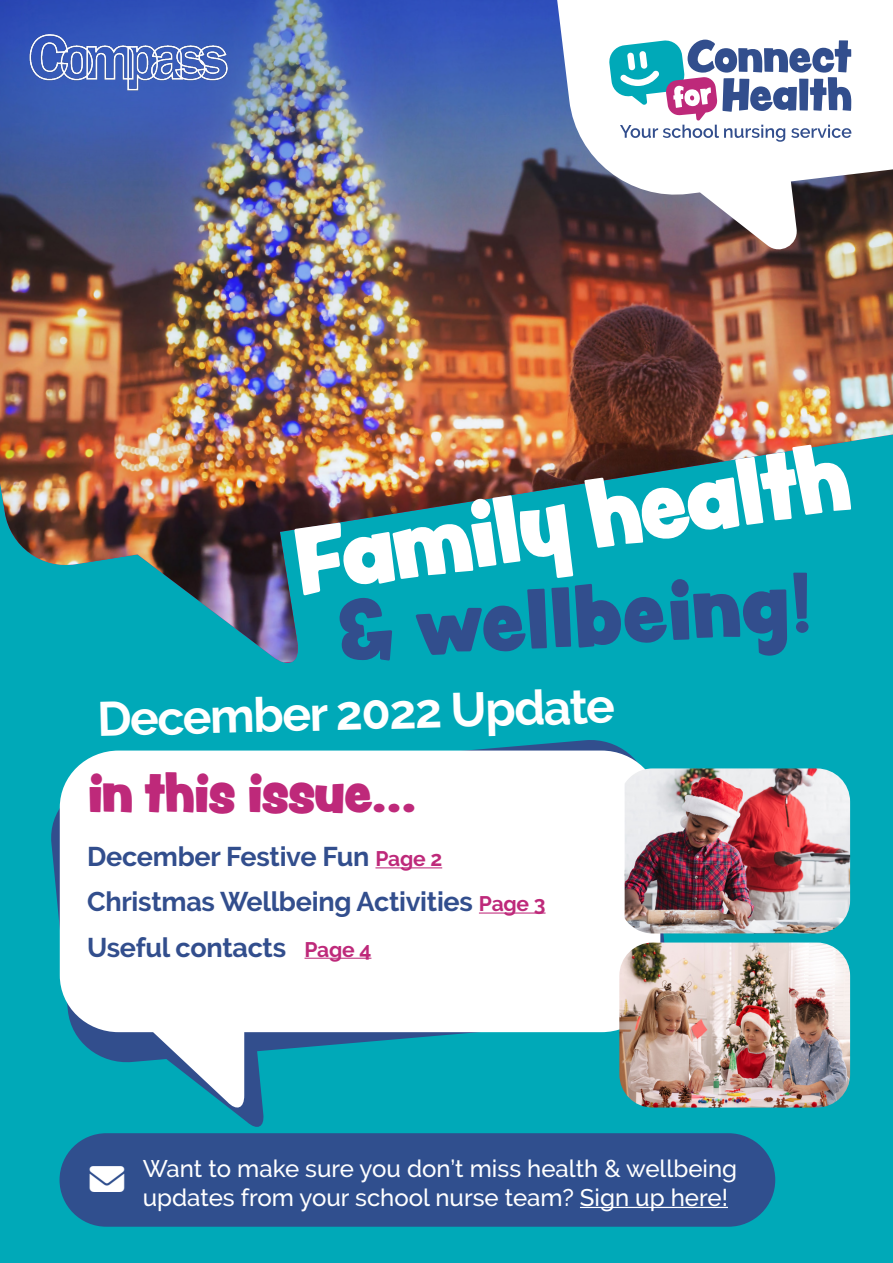
<style>
.page{position:relative;width:893px;height:1263px;background:#00a9b8}
.page>*{position:absolute;margin:0;border:0;box-sizing:border-box;transform-origin:0 0}
.t1{font:84px "Peachy Keen JF";color:#fff}
.t2{font:75px "Peachy Keen JF";color:#324e8d}
.t3{font:700 48px "Raleway";color:#fff}
.t4{font:48px "Peachy Keen JF";letter-spacing:-.03em;color:#be297a}
.t5{font:700 27px/45.2px "Raleway";letter-spacing:-.01em;color:#324e8d}
.t6{font:500 24px "Raleway";color:#fff}
.s1{font-size:21px;color:#be297a}
</style>
<div class="page">
<svg style="left:51px;top:740px;width:618px;height:387px"></svg>
<svg style="left:60px;top:750px;width:600px;height:361px;fill:#fff"></svg>
<img style="left:0;top:0;width:893px;height:662px">
<svg style="left:549px;top:0;width:344px;height:255px;background:#b7b2b7"></svg>
<svg style="left:608px;top:40px;width:243px;height:102px;background:#a8bcd2"></svg>
<img style="left:0;top:0;width:449px;height:244px">
<hr style="left:375px;top:867px;width:67px;height:1px;background:#be297a">
<hr style="left:479px;top:912px;width:67px;height:1px;background:#be297a">
<hr style="left:305px;top:958px;width:66px;height:1px;background:#be297a">
<img style="left:625px;top:768px;width:225px;height:165px">
<div style="left:60px;top:1133px;width:715px;height:94px;background:#304f8e;border-radius:47px"></div>
<hr style="left:580px;top:1207px;width:148px;height:1px;background:#fff">
<img style="left:15px;top:0;width:227px;height:143px">
<img style="left:619px;top:942px;width:231px;height:165px">
<h1 class="t1" style="left:284px;top:500px;width:563px;rotate:-9deg">Family health</h1>
<h2 class="t2" style="left:335px;top:572px;width:475px;rotate:-3deg">&amp; wellbeing!</h2>
<h3 class="t3" style="left:96px;top:694px;width:519px;rotate:-2deg">December 2022 Update</h3>
<h3 class="t4" style="left:87px;top:756px;width:331px">in this issue...</h3>
<p class="t5" style="left:87px;top:834px;width:460px">December Festive Fun <span class="s1">Page 2<br></span>Christmas Wellbeing Activities <span class="s1">Page 3<br></span>Useful contacts <span class="s1">Page 4</span></p>
<p class="t6" style="left:143px;top:1154px;width:596px">Want to make sure you don’t miss health &amp; wellbeing</p>
<p class="t6" style="left:90px;top:1183px;width:640px">■❖●□ updates from your school nurse team? Sign up here!</p>
</div>
